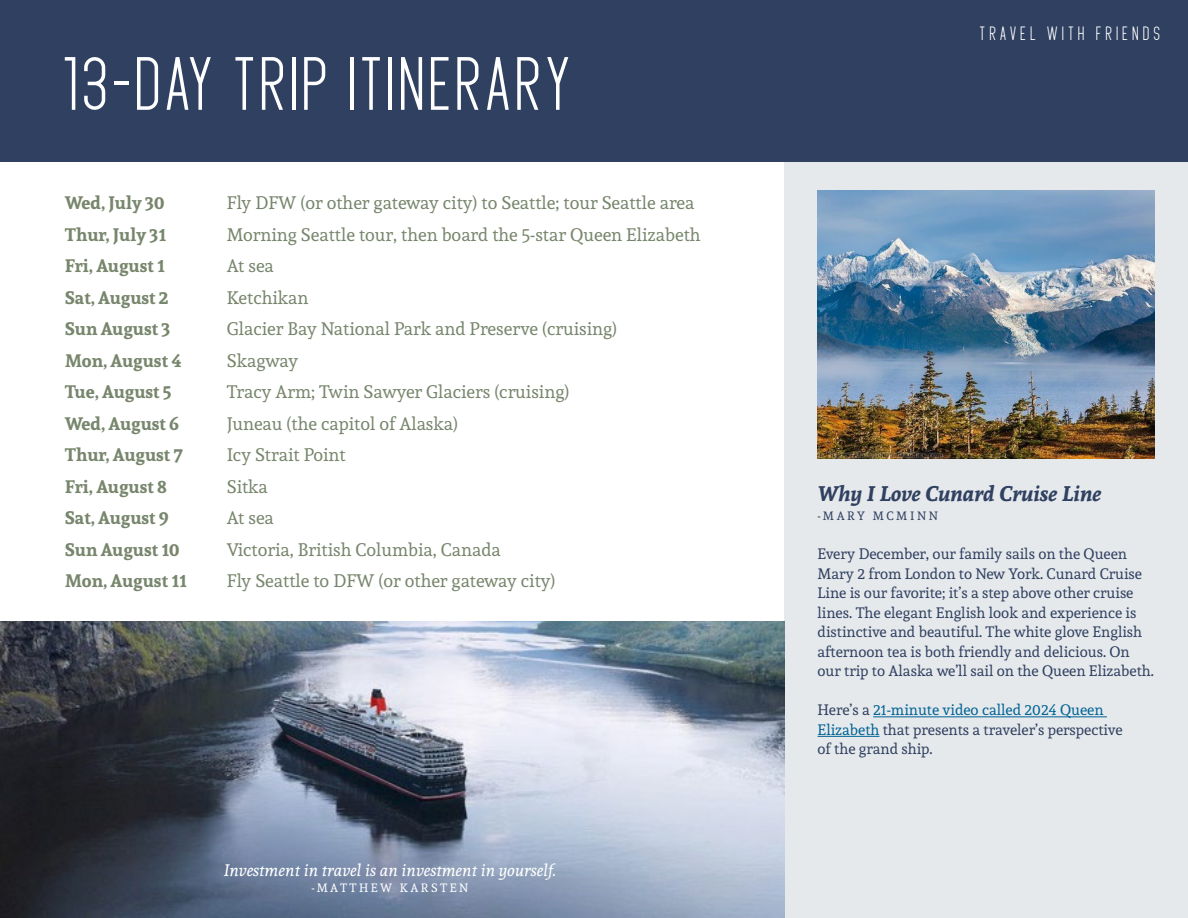
<style>
.page{position:relative;width:1188px;height:918px;background:#fff}
.page>*{position:absolute;margin:0;border:0;box-sizing:border-box;transform-origin:0 0}
.t1{font:72px "Megan June";letter-spacing:.025em;color:#fff}
.t2{font:italic 700 21px "Andada";color:#2f4061}
.t3{font:18px "Andada";color:#77866c}
.t4{font:700 18px "Andada";color:#77866c}
.t5{font:18px "Megan June";letter-spacing:.2em;color:#fff}
.t6{font:italic 16.5px "Andada";color:#fff}
.t7{font:15px/19.5px "Andada";color:#2f4061}
.t8{font:12px "Andada";letter-spacing:.2em;color:#fff}
.t9{font:12px "Andada";letter-spacing:.22em;color:#2f4061}
.s1{color:#006396}
</style>
<div class="page">
<div style="left:784px;top:162px;width:404px;height:756px;background:#e6e9eb"></div>
<div style="left:0;top:0;width:1188px;height:162px;background:#2f4061"></div>
<hr style="left:873px;top:716px;width:234px;height:1px;background:#006396">
<hr style="left:818px;top:736px;width:61px;height:1px;background:#006396">
<img style="left:0;top:621px;width:784px;height:297px">
<img style="left:818px;top:191px;width:337px;height:268px">
<h1 class="t1" style="left:65px;top:46px;width:512px">13-DAY TRIP ITINERARY</h1>
<p class="t4" style="left:65px;top:191px;width:101px">Wed, July 30</p>
<p class="t3" style="left:227px;top:191px;width:469px">Fly DFW (or other gateway city) to Seattle; tour Seattle area</p>
<p class="t4" style="left:65px;top:222px;width:103px">Thur, July 31</p>
<p class="t3" style="left:227px;top:223px;width:475px">Morning Seattle tour, then board the 5-star Queen Elizabeth</p>
<p class="t4" style="left:65px;top:254px;width:101px">Fri, August 1</p>
<p class="t3" style="left:227px;top:254px;width:49px">At sea</p>
<p class="t4" style="left:65px;top:285px;width:106px">Sat, August 2</p>
<p class="t3" style="left:227px;top:286px;width:83px">Ketchikan</p>
<p class="t4" style="left:65px;top:317px;width:107px">Sun August 3</p>
<p class="t3" style="left:227px;top:317px;width:392px">Glacier Bay National Park and Preserve (cruising)</p>
<p class="t4" style="left:65px;top:348px;width:118px">Mon, August 4</p>
<p class="t3" style="left:227px;top:349px;width:73px">Skagway</p>
<p class="t4" style="left:65px;top:380px;width:108px">Tue, August 5</p>
<p class="t3" style="left:227px;top:380px;width:344px">Tracy Arm; Twin Sawyer Glaciers (cruising)</p>
<p class="t4" style="left:65px;top:411px;width:116px">Wed, August 6</p>
<p class="t3" style="left:227px;top:412px;width:233px">Juneau (the capitol of Alaska)</p>
<p class="t4" style="left:65px;top:443px;width:120px">Thur, August 7</p>
<p class="t3" style="left:227px;top:443px;width:120px">Icy Strait Point</p>
<p class="t4" style="left:65px;top:474px;width:104px">Fri, August 8</p>
<p class="t3" style="left:227px;top:475px;width:43px">Sitka</p>
<p class="t4" style="left:65px;top:506px;width:106px">Sat, August 9</p>
<p class="t3" style="left:227px;top:506px;width:49px">At sea</p>
<p class="t4" style="left:65px;top:537px;width:116px">Sun August 10</p>
<p class="t3" style="left:227px;top:538px;width:276px">Victoria, British Columbia, Canada</p>
<p class="t4" style="left:65px;top:569px;width:123px">Mon, August 11</p>
<p class="t3" style="left:227px;top:569px;width:330px">Fly Seattle to DFW (or other gateway city)</p>
<p class="t6" style="left:224px;top:859px;width:334px">Investment in travel is an investment in yourself.</p>
<p class="t8" style="left:311px;top:880px;width:158px">-MATTHEW KARSTEN</p>
<p class="t5" style="left:980px;top:24px;width:182px">TRAVEL WITH FRIENDS</p>
<h2 class="t2" style="left:818px;top:479px;width:285px">Why I Love Cunard Cruise Line</h2>
<p class="t9" style="left:818px;top:508px;width:122px">-MARY MCMINN</p>
<p class="t7" style="left:818px;top:544px;width:338px">Every December, our family sails on the Queen Mary 2 from London to New York. Cunard Cruise Line is our favorite; it’s a step above other cruise lines. The elegant English look and experience is distinctive and beautiful. The white glove English afternoon tea is both friendly and delicious. On our trip to Alaska we’ll sail on the Queen Elizabeth.</p>
<p class="t7" style="left:818px;top:700px;width:306px">Here’s a <span class="s1">21-minute video called 2024 Queen<br>Elizabeth</span> that presents a traveler’s perspective of the grand ship.</p>
</div>
